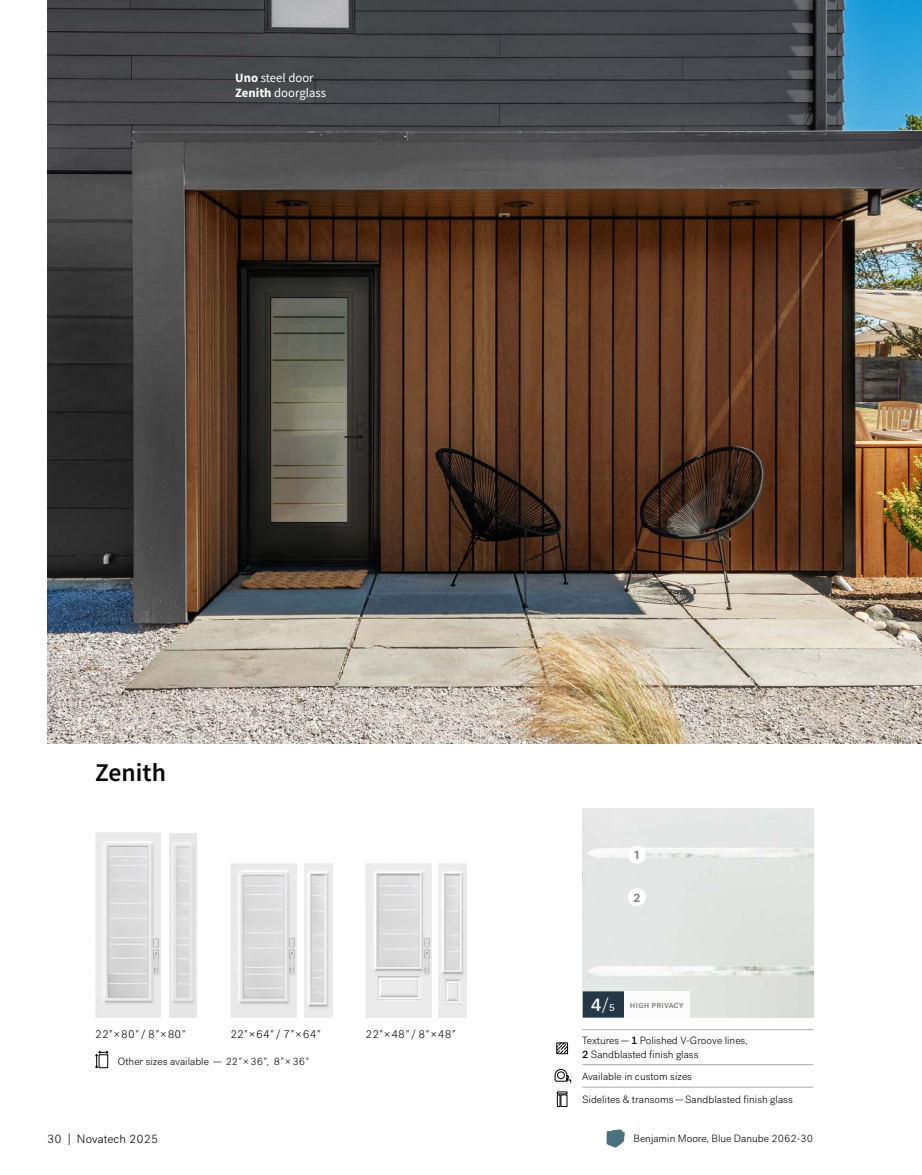
<style>
.page{position:relative;width:922px;height:1175px;background:#fff}
.page>*{position:absolute;margin:0;border:0;box-sizing:border-box;transform-origin:0 0}
.t1{font:600 25.5px "Source Sans Pro";color:#000}
.t2{font:12.75px/15.3px "Source Sans Pro";color:#fff}
.t3{font:300 12px "Post Grotesk";letter-spacing:.01em;color:#000}
.t4{font:700 12px "Post Grotesk";color:#8a847e}
.t5{font:300 11.25px "Post Grotesk";letter-spacing:.005em;color:#000}
.t6{font:300 10.5px/13.5px "Post Grotesk";color:#000}
.t7{font:500 9px "Post Grotesk";letter-spacing:.005em;color:#808285}
.s1{font-weight:700}
.s2{font-style:italic}
.s3{font-size:18px;color:#fff}
.s4{font-weight:300;font-size:18px;color:#fff}
.s5{font-weight:500}
</style>
<div class="page">
<img style="left:47px;top:0;width:874px;height:743px">
<img style="left:95px;top:832px;width:66px;height:185px">
<img style="left:169px;top:833px;width:28px;height:184px">
<img style="left:230px;top:863px;width:66px;height:154px">
<img style="left:304px;top:863px;width:28px;height:154px">
<img style="left:365px;top:863px;width:66px;height:154px">
<img style="left:438px;top:863px;width:28px;height:154px">
<svg style="left:95px;top:1050px;width:13px;height:18px"></svg>
<hr style="left:582px;top:1086px;width:231px;height:1px;background:#a7a9ac">
<hr style="left:582px;top:1029px;width:231px;height:1px;background:#a7a9ac">
<hr style="left:582px;top:1064px;width:231px;height:1px;background:#a7a9ac">
<svg style="left:556px;top:1042px;width:12px;height:12px"></svg>
<svg style="left:554px;top:1068px;width:17px;height:14px"></svg>
<svg style="left:557px;top:1091px;width:10px;height:15px"></svg>
<svg style="left:606px;top:1129px;width:19px;height:18px"></svg>
<div style="left:582px;top:991px;width:42px;height:26px;background:#243746"></div>
<p class="t2" style="left:235px;top:70px;width:92px"><span class="s1">Uno</span> steel door<br><span class="s1">Zenith</span> doorglass</p>
<h1 class="t1" style="left:95px;top:756px;width:72px">Zenith</h1>
<p class="t5" style="left:95px;top:1027px;width:91px">22<span class="s2">"</span>×80<span class="s2">"</span> / 8<span class="s2">"</span>×80<span class="s2">"</span></p>
<p class="t5" style="left:230px;top:1027px;width:91px">22<span class="s2">"</span>×64<span class="s2">"</span> / 7<span class="s2">"</span>×64<span class="s2">"</span></p>
<p class="t5" style="left:365px;top:1027px;width:91px">22<span class="s2">"</span>×48<span class="s2">"</span> / 8<span class="s2">"</span>×48<span class="s2">"</span></p>
<p class="t6" style="left:118px;top:1055px;width:192px">Other sizes available — 22<span class="s2">"</span>×36<span class="s2">"</span>, 8<span class="s2">"</span>×36<span class="s2">"</span></p>
<p class="t3" style="left:47px;top:1132px;width:112px">30 | Novatech 2025</p>
<p class="t4" style="left:634px;top:847px;width:6px">1</p>
<p class="t4" style="left:633px;top:889px;width:8px">2</p>
<p class="t7" style="left:590px;top:999px;width:95px"><span class="s3">4</span><span class="s4">/₅</span> high privacy</p>
<p class="t6" style="left:582px;top:1034px;width:167px">Textures—<span class="s5">1</span> Polished V-Groove lines,<br><span class="s5">2</span> Sandblasted finish glass</p>
<p class="t6" style="left:582px;top:1069px;width:111px">Available in custom sizes</p>
<p class="t6" style="left:582px;top:1092px;width:212px">Sidelites &amp; transoms—Sandblasted finish glass</p>
<p class="t6" style="left:633px;top:1132px;width:181px">Benjamin Moore, Blue Danube 2062-30</p>
</div>
